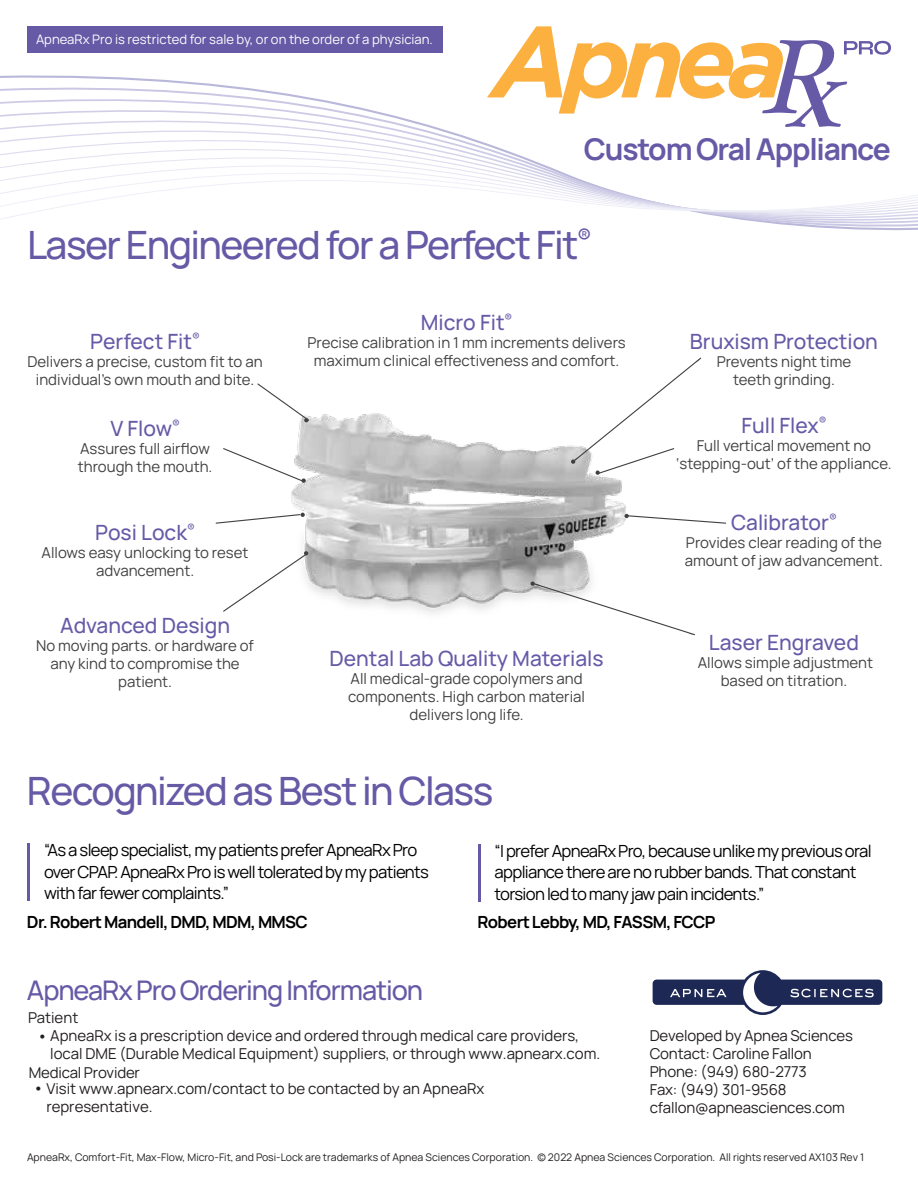
<style>
.page{position:relative;width:918px;height:1188px;background:#fff}
.page>*{position:absolute;margin:0;border:0;box-sizing:border-box;transform-origin:0 0}
.t1{font:500 39px "Manrope";letter-spacing:-.04em;color:#6659a6}
.t2{font:700 30px "Manrope";letter-spacing:-.04em;color:#6659a6}
.t3{font:500 27px "Manrope";letter-spacing:-.04em;color:#6659a6}
.t4{font:500 21px "Manrope";color:#655aa7}
.t5{font:16.8px/21.5px "Manrope";letter-spacing:-.04em;color:#000}
.t6{font:700 16.8px "Manrope";letter-spacing:-.04em;color:#000}
.t7{font:15px/18px "Manrope";color:#414042;text-align:center}
.t8{font:15px/18px "Manrope";letter-spacing:-.005em;color:#231f20}
.t9{font:13.05px "Manrope";color:#fff}
.t10{font:10.5px "Manrope";color:#231f20}
.s1{font-size:17.25px}
</style>
<div class="page">
<img style="left:291px;top:413px;width:336px;height:201px">
<svg style="left:0;top:85px;width:282px;height:8px"></svg>
<svg style="left:3px;top:93px;width:330px;height:9px"></svg>
<svg style="left:0;top:109px;width:918px;height:122px"></svg>
<svg style="left:487px;top:26px;width:404px;height:101px"></svg>
<svg style="left:653px;top:970px;width:229px;height:45px"></svg>
<hr style="left:28px;top:844px;width:2px;height:57px;background:#6659a6">
<hr style="left:478px;top:844px;width:3px;height:57px;background:#6659a6">
<div style="left:27px;top:26px;width:415px;height:27px;background:#6659a6"></div>
<svg style="left:257px;top:383px;width:52px;height:39px"></svg>
<svg style="left:223px;top:448px;width:83px;height:35px"></svg>
<svg style="left:215px;top:513px;width:90px;height:11px"></svg>
<svg style="left:223px;top:551px;width:85px;height:61px"></svg>
<svg style="left:531px;top:581px;width:164px;height:54px"></svg>
<svg style="left:625px;top:514px;width:101px;height:10px"></svg>
<svg style="left:571px;top:357px;width:131px;height:118px"></svg>
<p class="t9" style="left:36px;top:30px;width:398px">ApneaRx Pro is restricted for sale by, or on the order of a physician.</p>
<h2 class="t2" style="left:584px;top:128px;width:309px">Custom Oral Appliance</h2>
<h1 class="t1" style="left:27px;top:217px;width:566px">Laser Engineered for a Perfect Fit<sup>®</sup></h1>
<h3 class="t4" style="left:90px;top:327px;width:111px">Perfect Fit<sup>®</sup></h3>
<p class="t7" style="left:27px;top:352px;width:237px">Delivers a precise, custom fit to an individual’s own mouth and bite.</p>
<h3 class="t4" style="left:110px;top:413px;width:71px">V Flow<sup>®</sup></h3>
<p class="t7" style="left:78px;top:438px;width:136px;text-align:left">Assures full airflow through the mouth.</p>
<h3 class="t4" style="left:95px;top:518px;width:101px">Posi Lock<sup>®</sup></h3>
<p class="t7" style="left:42px;top:543px;width:208px">Allows easy unlocking to reset advancement.</p>
<h3 class="t4" style="left:60px;top:610px;width:171px">Advanced Design</h3>
<p class="t7" style="left:36px;top:636px;width:219px">No moving parts. or hardware of any kind to compromise the patient.</p>
<h3 class="t4" style="left:421px;top:307px;width:93px">Micro Fit<sup>®</sup></h3>
<p class="t7" style="left:307px;top:333px;width:320px">Precise calibration in 1 mm increments delivers maximum clinical effectiveness and comfort.</p>
<h3 class="t4" style="left:690px;top:327px;width:190px">Bruxism Protection</h3>
<p class="t7" style="left:717px;top:352px;width:136px">Prevents night time teeth grinding.</p>
<h3 class="t4" style="left:741px;top:410px;width:87px">Full Flex<sup>®</sup></h3>
<p class="t7" style="left:676px;top:436px;width:217px">Full vertical movement no ‘stepping-out’ of the appliance.</p>
<h3 class="t4" style="left:330px;top:643px;width:275px">Dental Lab Quality Materials</h3>
<p class="t7" style="left:348px;top:669px;width:238px">All medical-grade copolymers and components. High carbon material delivers long life.</p>
<h3 class="t4" style="left:731px;top:507px;width:107px">Calibrator<sup>®</sup></h3>
<p class="t7" style="left:685px;top:533px;width:200px;text-align:left">Provides clear reading of the amount of jaw advancement.</p>
<h3 class="t4" style="left:709px;top:627px;width:152px">Laser Engraved</h3>
<p class="t7" style="left:698px;top:653px;width:177px">Allows simple adjustment based on titration.</p>
<h1 class="t1" style="left:27px;top:764px;width:468px">Recognized as Best in Class</h1>
<p class="t5" style="left:44px;top:839px;width:386px">“As a sleep specialist, my patients prefer ApneaRx Pro over CPAP. ApneaRx Pro is well tolerated by my patients with far fewer complaints.”</p>
<p class="t6" style="left:27px;top:910px;width:282px">Dr. Robert Mandell, DMD, MDM, MMSC</p>
<p class="t5" style="left:495px;top:839px;width:378px">“I prefer ApneaRx Pro, because unlike my previous oral appliance there are no rubber bands. That constant torsion led to many jaw pain incidents.”</p>
<p class="t6" style="left:478px;top:910px;width:239px">Robert Lebby, MD, FASSM, FCCP</p>
<h3 class="t3" style="left:27px;top:971px;width:398px">ApneaRx Pro Ordering Information</h3>
<p class="t8" style="left:28px;top:1008px;width:52px">Patient</p>
<p class="t8" style="left:37px;top:1026px;width:544px"><span class="s1">•</span>ApneaRx is a prescription device and ordered through medical care providers,</p>
<p class="t8" style="left:50px;top:1044px;width:551px">local DME (Durable Medical Equipment) suppliers, or through www.apnearx.com.</p>
<p class="t8" style="left:29px;top:1063px;width:113px">Medical Provider</p>
<p class="t8" style="left:46px;top:1079px;width:439px;text-indent:-13px"><span class="s1">•</span>Visit www.apnearx.com/contact to be contacted by an ApneaRx representative.</p>
<p class="t10" style="left:27px;top:1150px;width:839px">ApneaRx, Comfort-Fit, Max-Flow, Micro-Fit, and Posi-Lock are trademarks of Apnea Sciences Corporation. © 2022 Apnea Sciences Corporation. All rights reserved AX103 Rev 1</p>
<p class="t8" style="left:650px;top:1026px;width:205px">Developed by Apnea Sciences<br>Contact: Caroline Fallon<br>Phone: (949) 680-2773<br>Fax: (949) 301-9568 cfallon@apneasciences.com</p>
</div>
